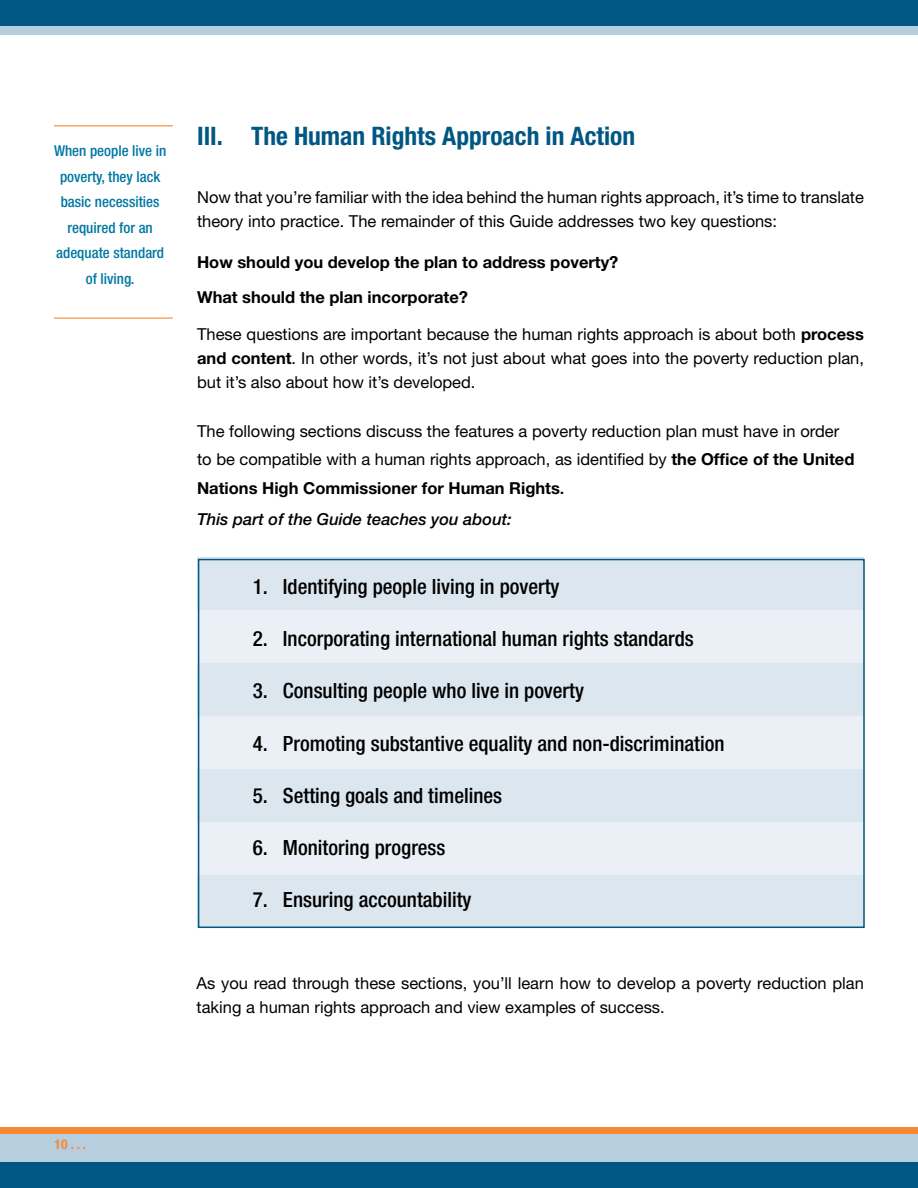
<style>
.page{position:relative;width:918px;height:1188px;background:#fff}
.page>*{position:absolute;margin:0;border:0;box-sizing:border-box;transform-origin:0 0}
.t1{font:700 condensed 25.5px "Helvetica Neue";color:#005783}
.t2{font:500 condensed 21px "Helvetica Neue";color:#000}
.t3{font:16.5px/24px "Helvetica Neue";color:#000}
.t4{font:700 16.5px/34.5px "Helvetica Neue";color:#000}
.t5{font:italic 500 16.5px "Helvetica Neue";color:#000}
.t6{font:500 condensed 15px/25.5px "Helvetica Neue";color:#0077a2;text-align:center}
.t7{font:700 condensed 13.5px "Helvetica Neue";color:#f68932}
.s1{font-weight:700}
.s2{font-weight:500}
</style>
<div class="page">
<div style="left:197px;top:557px;width:667px;height:53px;background:#dbe6ef"></div>
<div style="left:197px;top:663px;width:667px;height:53px;background:#dbe6ef"></div>
<div style="left:197px;top:769px;width:667px;height:53px;background:#dbe6ef"></div>
<div style="left:197px;top:875px;width:667px;height:53px;background:#dbe6ef"></div>
<div style="left:197px;top:610px;width:667px;height:53px;background:#eaf0f5"></div>
<div style="left:197px;top:716px;width:667px;height:53px;background:#eaf0f5"></div>
<div style="left:197px;top:822px;width:667px;height:53px;background:#eaf0f5"></div>
<div style="left:198px;top:559px;width:667px;height:369px;border:2px solid #005783"></div>
<hr style="left:54px;top:125px;width:119px;height:1px;background:#f68932">
<hr style="left:54px;top:318px;width:119px;height:1px;background:#f68932">
<div style="left:0;top:1127px;width:918px;height:29px;background:#f68932"></div>
<div style="left:0;top:1134px;width:918px;height:30px;background:#b7cedf"></div>
<div style="left:0;top:5px;width:918px;height:30px;background:#b7cedf"></div>
<div style="left:0;top:1162px;width:918px;height:26px;background:#005783"></div>
<div style="left:0;top:0;width:918px;height:26px;background:#005783"></div>
<p class="t6" style="left:54px;top:138px;width:114px">When people live in poverty, they lack basic necessities required for an adequate standard of living.</p>
<h1 class="t1" style="left:197px;top:121px;width:440px">III. The Human Rights Approach in Action</h1>
<p class="t3" style="left:197px;top:185px;width:668px">Now that you’re familiar with the idea behind the human rights approach, it’s time to translate theory into practice. The remainder of this Guide addresses two key questions:</p>
<p class="t4" style="left:197px;top:245px;width:423px">How should you develop the plan to address poverty?<br>What should the plan incorporate?</p>
<p class="t3" style="left:197px;top:322px;width:668px;text-align:justify">These questions are important because the human rights approach is about both <span class="s1">process and content</span>. In other words, it’s not just about what goes into the poverty reduction plan, but it’s also about how it’s developed.</p>
<p class="t3" style="left:197px;top:417px;width:659px;line-height:28.5px">The following sections discuss the features a poverty reduction plan must have in order to be compatible with a human rights approach, as identified by <span class="s1">the Office of the United<br>Nations High Commissioner for Human Rights</span><span class="s2">.</span></p>
<p class="t5" style="left:197px;top:510px;width:316px">This part of the Guide teaches you about:</p>
<p class="t2" style="left:253px;top:574px;width:308px">1. Identifying people living in poverty</p>
<p class="t2" style="left:253px;top:626px;width:443px">2. Incorporating international human rights standards</p>
<p class="t2" style="left:253px;top:678px;width:333px">3. Consulting people who live in poverty</p>
<p class="t2" style="left:253px;top:731px;width:473px">4. Promoting substantive equality and non-discrimination</p>
<p class="t2" style="left:253px;top:783px;width:251px">5. Setting goals and timelines</p>
<p class="t2" style="left:253px;top:835px;width:194px">6. Monitoring progress</p>
<p class="t2" style="left:253px;top:887px;width:220px">7. Ensuring accountability</p>
<p class="t3" style="left:197px;top:971px;width:669px">As you read through these sections, you’ll learn how to develop a poverty reduction plan taking a human rights approach and view examples of success.</p>
<p class="t7" style="left:55px;top:1136px;width:33px">10 . . .</p>
</div>
